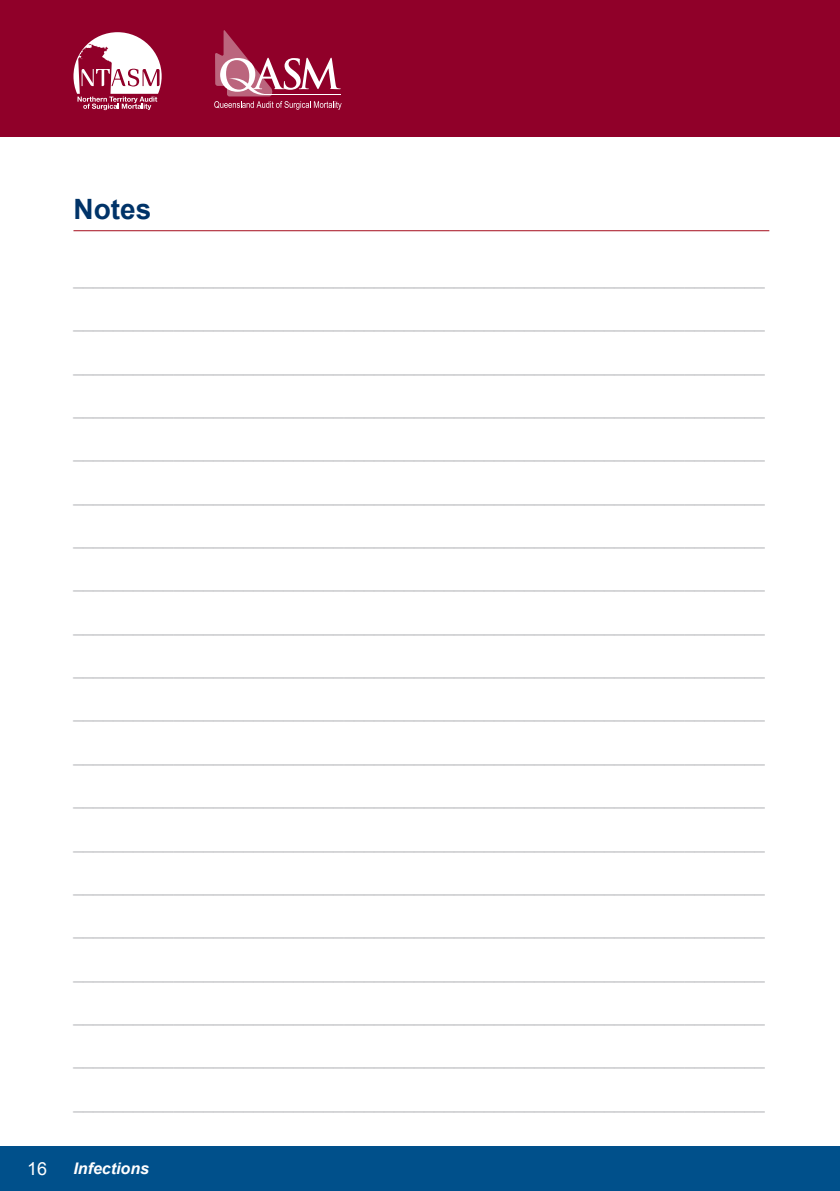
<style>
.page{position:relative;width:840px;height:1191px;background:#fff}
.page>*{position:absolute;margin:0;border:0;box-sizing:border-box;transform-origin:0 0}
.t1{font:700 28px "Arial";color:#003368}
.t2{font:18px "Arial";color:#c7c8ca}
.Body{font:18px "Arial";color:#fff}
.t3{font:italic 700 16px "Arial";color:#fff}
</style>
<div class="page">
<div style="left:0;top:0;width:839px;height:136px;background:#900029"></div>
<hr style="left:73px;top:230px;width:695px;height:1px;background:#a40d1c">
<svg style="left:73px;top:32px;width:88px;height:78px"></svg>
<svg style="left:214px;top:30px;width:127px;height:80px"></svg>
<hr style="left:264px;top:94px;width:76px;height:1px;background:#fff">
<div style="left:0;top:1146px;width:839px;height:45px;background:#00508b"></div>
<h1 class="t1" style="left:73px;top:193px;width:79px">Notes</h1>
<p class="t2" style="left:73px;top:268px;width:692px">_____________________________________________________________________</p>
<p class="t2" style="left:73px;top:312px;width:692px">_____________________________________________________________________</p>
<p class="t2" style="left:73px;top:355px;width:692px">_____________________________________________________________________</p>
<p class="t2" style="left:73px;top:398px;width:692px">_____________________________________________________________________</p>
<p class="t2" style="left:73px;top:442px;width:692px">_____________________________________________________________________</p>
<p class="t2" style="left:73px;top:485px;width:692px">_____________________________________________________________________</p>
<p class="t2" style="left:73px;top:528px;width:692px">_____________________________________________________________________</p>
<p class="t2" style="left:73px;top:572px;width:692px">_____________________________________________________________________</p>
<p class="t2" style="left:73px;top:615px;width:692px">_____________________________________________________________________</p>
<p class="t2" style="left:73px;top:658px;width:692px">_____________________________________________________________________</p>
<p class="t2" style="left:73px;top:702px;width:692px">_____________________________________________________________________</p>
<p class="t2" style="left:73px;top:745px;width:692px">_____________________________________________________________________</p>
<p class="t2" style="left:73px;top:788px;width:692px">_____________________________________________________________________</p>
<p class="t2" style="left:73px;top:832px;width:692px">_____________________________________________________________________</p>
<p class="t2" style="left:73px;top:875px;width:692px">_____________________________________________________________________</p>
<p class="t2" style="left:73px;top:918px;width:692px">_____________________________________________________________________</p>
<p class="t2" style="left:73px;top:962px;width:692px">_____________________________________________________________________</p>
<p class="t2" style="left:73px;top:1005px;width:692px">_____________________________________________________________________</p>
<p class="t2" style="left:73px;top:1048px;width:692px">_____________________________________________________________________</p>
<p class="t2" style="left:73px;top:1092px;width:692px">_____________________________________________________________________</p>
<p class="Body" style="left:27px;top:1158px;width:22px">16</p>
<p class="t3" style="left:73px;top:1159px;width:77px">Infections</p>
</div>
